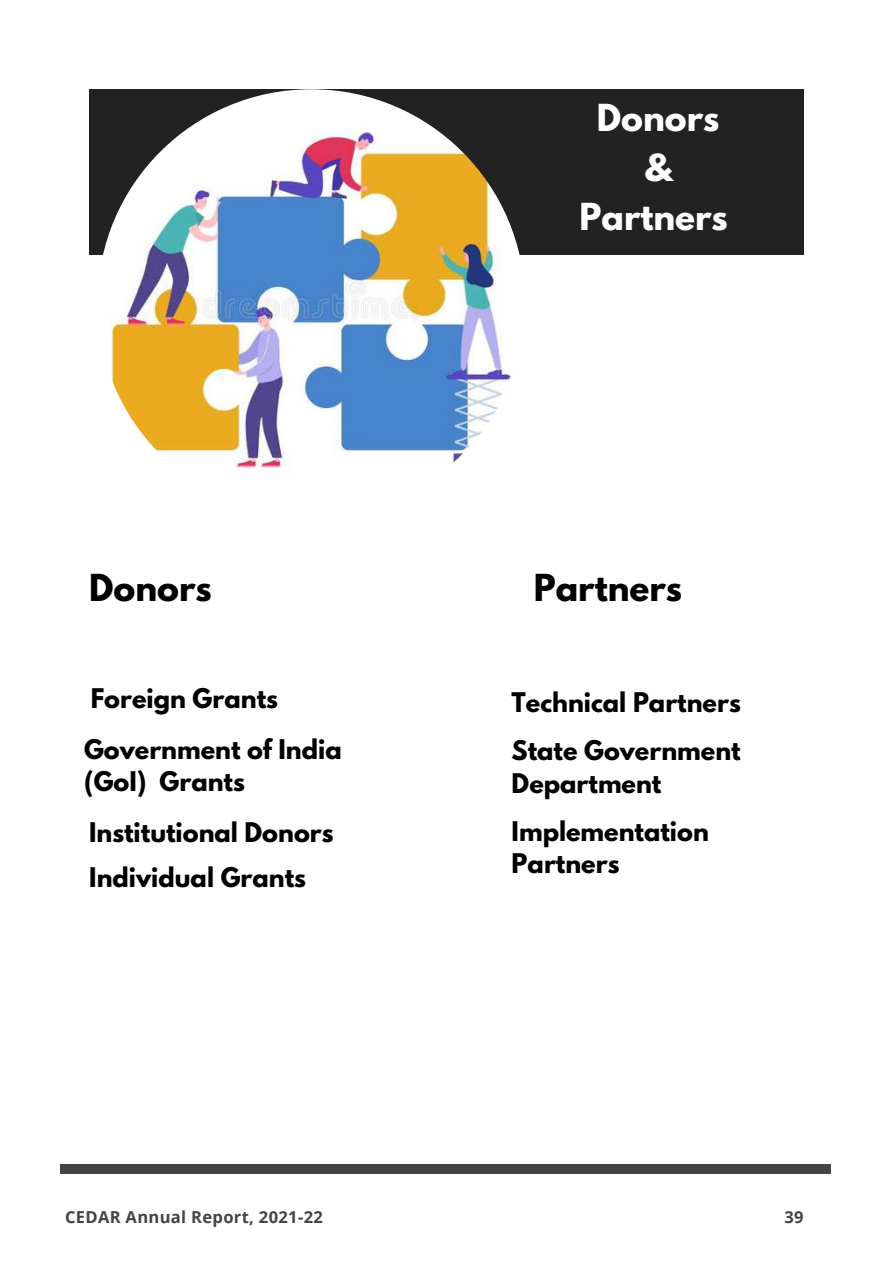
<style>
.page{position:relative;width:893px;height:1264px;background:#fff}
.page>*{position:absolute;margin:0;border:0;box-sizing:border-box;transform-origin:0 0}
.t1{font:700 33px/49.5px "League Spartan";color:#fff;text-align:center}
.t2{font:700 33px "League Spartan";color:#000}
.t3{font:700 24px/32.5px "League Spartan";color:#000}
.t4{font:700 16.5px "Open Sans";letter-spacing:.02em;color:#444440}
</style>
<div class="page">
<div style="left:89px;top:89px;width:714px;height:165px;background:#222"></div>
<div style="left:60px;top:1163px;width:770px;height:9px;background:#444440"></div>
<img style="left:97px;top:89px;width:428px;height:427px;border-radius:50%">
<h1 class="t1" style="left:579px;top:97px;width:150px">Donors &amp;<br>Partners</h1>
<h1 class="t2" style="left:89px;top:571px;width:124px">Donors</h1>
<h1 class="t2" style="left:533px;top:571px;width:150px">Partners</h1>
<p class="t3" style="left:91px;top:685px;width:189px">Foreign Grants</p>
<p class="t3" style="left:511px;top:689px;width:231px">Technical Partners</p>
<p class="t3" style="left:84px;top:736px;width:259px">Government of India (GoI) Grants</p>
<p class="t3" style="left:511px;top:737px;width:230px">State Government<br>Department</p>
<p class="t3" style="left:89px;top:818px;width:246px">Institutional Donors</p>
<p class="t3" style="left:89px;top:864px;width:218px">Individual Grants</p>
<p class="t3" style="left:511px;top:818px;width:199px">Implementation<br>Partners</p>
<p class="t4" style="left:65px;top:1204px;width:259px">CEDAR Annual Report, 2021-22</p>
<p class="t4" style="left:784px;top:1204px;width:20px">39</p>
</div>
